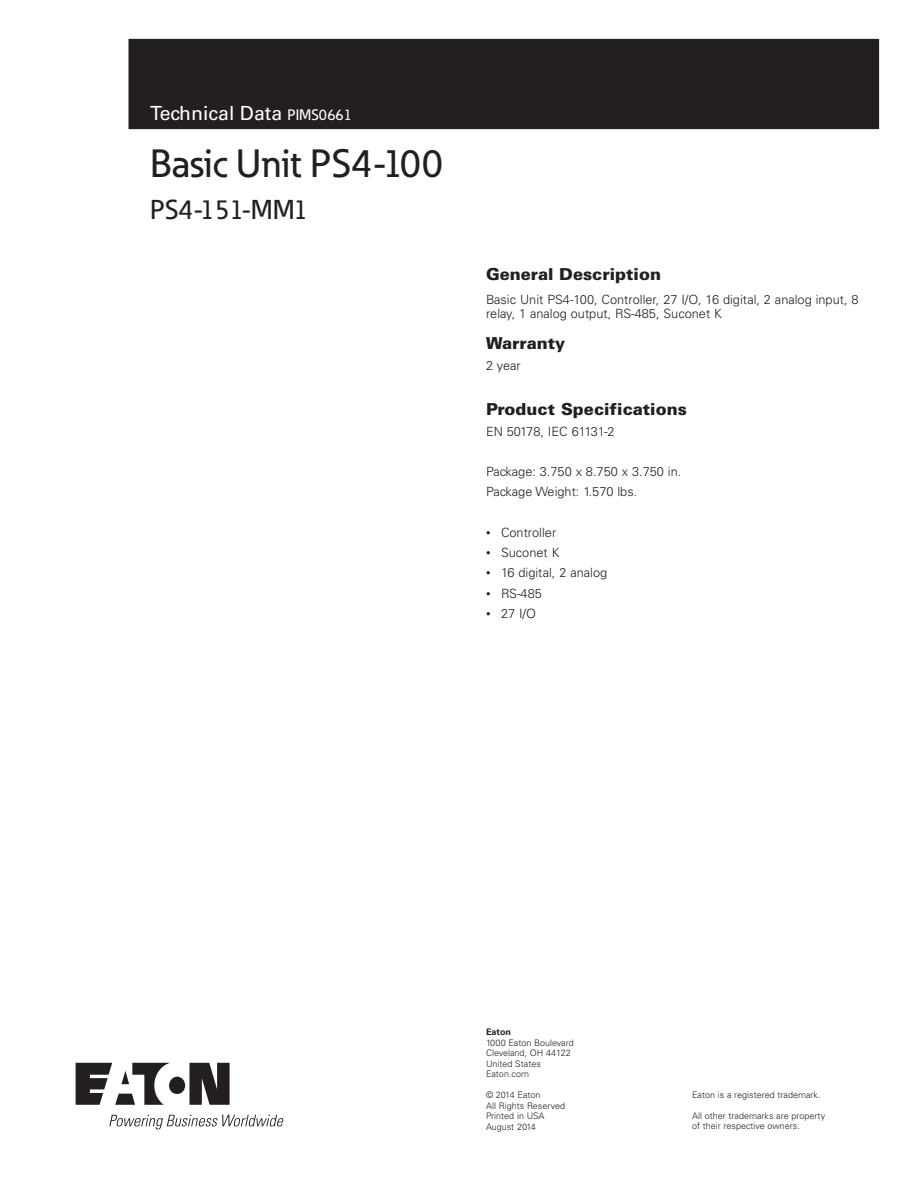
<style>
.page{position:relative;width:918px;height:1188px;background:#fff}
.page>*{position:absolute;margin:0;border:0;box-sizing:border-box;transform-origin:0 0}
._00_Product{font:500 39px "Eaton";color:#231f20}
._00_Product-2{font:500 27px "Eaton";color:#231f20}
._00_Application{font:19.5px "Univers LT Std";color:#fff}
._02_Body{font:900 16.5px "Univers LT Std";color:#231f20}
._01_Head1{font:900 16.5px "Univers LT Std";color:#231f20}
._02_Body_Last{font:300 12.75px/14.2px "Univers LT Std";color:#231f20}
._02_Body-2{font:300 12.75px "Univers LT Std";color:#231f20}
._12_Backpage_Body{font:300 9px/10.5px "Univers LT Std";color:#231f20}
._12_Backpage_Body-2{font:700 9px "Univers LT Std";color:#231f20}
.s1{font-family:"Eaton";font-weight:500;font-size:15px}
.s2{font-size:9px}
</style>
<div class="page">
<div style="left:129px;top:39px;width:750px;height:90px;background:#231f20"></div>
<svg style="left:76px;top:1063px;width:154px;height:42px"></svg>
<svg style="left:109px;top:1115px;width:175px;height:14px"></svg>
<p class="_00_Application" style="left:150px;top:102px;width:203px">Technical Data <span class="s1">PIMS0661</span></p>
<p class="_00_Product" style="left:150px;top:139px;width:295px">Basic Unit PS4-100</p>
<p class="_00_Product-2" style="left:150px;top:193px;width:160px">PS4-151-MM1</p>
<p class="_01_Head1" style="left:486px;top:264px;width:177px">General Description</p>
<p class="_02_Body_Last" style="left:486px;top:292px;width:374px">Basic Unit PS4-100, Controller, 27 I/O, 16 digital, 2 analog input, 8 relay, 1 analog output, RS-485, Suconet K</p>
<p class="_02_Body" style="left:486px;top:333px;width:81px">Warranty</p>
<p class="_02_Body-2" style="left:486px;top:357px;width:36px">2 year</p>
<p class="_02_Body" style="left:486px;top:399px;width:202px">Product Specifications</p>
<p class="_02_Body-2" style="left:486px;top:423px;width:130px">EN 50178, IEC 61131-2</p>
<p class="_02_Body-2" style="left:486px;top:464px;width:197px">Package: 3.750 x 8.750 x 3.750 in.</p>
<p class="_02_Body-2" style="left:486px;top:484px;width:153px">Package Weight: 1.570 lbs.</p>
<p class="_02_Body_Last" style="left:486px;top:525px;width:72px"><span class="s2">•</span> Controller</p>
<p class="_02_Body_Last" style="left:486px;top:546px;width:75px"><span class="s2">•</span> Suconet K</p>
<p class="_02_Body_Last" style="left:486px;top:566px;width:123px"><span class="s2">•</span> 16 digital, 2 analog</p>
<p class="_02_Body_Last" style="left:486px;top:586px;width:57px"><span class="s2">•</span> RS-485</p>
<p class="_02_Body_Last" style="left:486px;top:606px;width:52px"><span class="s2">•</span> 27 I/O</p>
<p class="_12_Backpage_Body-2" style="left:486px;top:1027px;width:27px">Eaton</p>
<p class="_12_Backpage_Body" style="left:486px;top:1037px;width:89px">1000 Eaton Boulevard</p>
<p class="_12_Backpage_Body" style="left:486px;top:1048px;width:86px">Cleveland, OH 44122</p>
<p class="_12_Backpage_Body" style="left:486px;top:1058px;width:56px">United States</p>
<p class="_12_Backpage_Body" style="left:486px;top:1069px;width:45px">Eaton.com</p>
<p class="_12_Backpage_Body" style="left:486px;top:1090px;width:56px">© 2014 Eaton</p>
<p class="_12_Backpage_Body" style="left:486px;top:1100px;width:81px">All Rights Reserved</p>
<p class="_12_Backpage_Body" style="left:486px;top:1111px;width:60px">Printed in USA</p>
<p class="_12_Backpage_Body" style="left:486px;top:1121px;width:51px">August 2014</p>
<p class="_12_Backpage_Body" style="left:692px;top:1090px;width:130px">Eaton is a registered trademark.</p>
<p class="_12_Backpage_Body" style="left:692px;top:1111px;width:135px">All other trademarks are property of their respective owners.</p>
</div>
